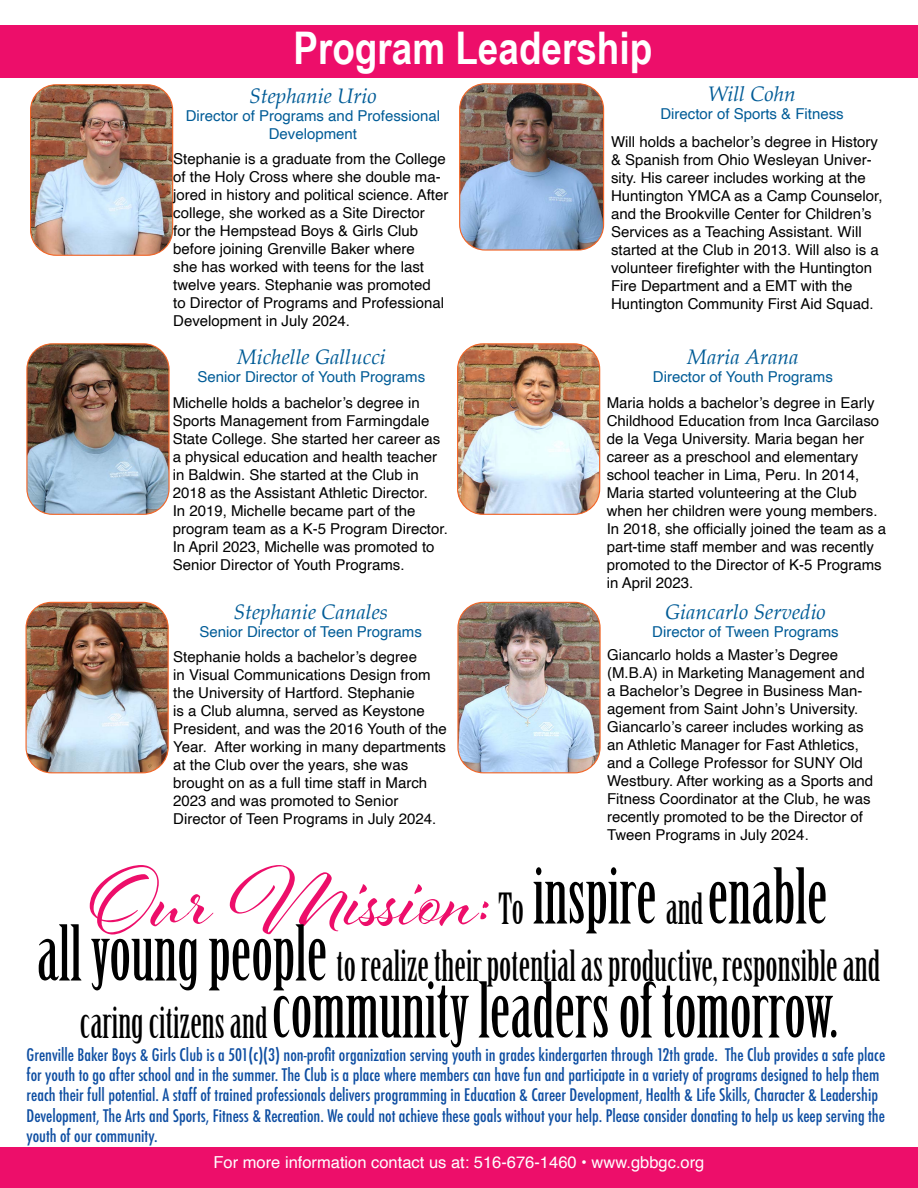
<style>
.page{position:relative;width:918px;height:1188px;background:#fff}
.page>*{position:absolute;margin:0;border:0;box-sizing:border-box;transform-origin:0 0}
.t1{font:75px "Birch Std";color:#000}
.t2{font:700 45px "Arial Narrow";color:#fff}
.t3{font:42px "Birch Std";color:#000}
.t4{font:italic 21px "Palatino";color:#005c97}
.t5{font:500 condensed 16.8px/20.2px "Futura";color:#0e4ea2}
.t6{font:16.5px "Helvetica";color:#fff}
.t7{font:15px/18px "Helvetica";color:#000}
.t8{font:15px/18px "Helvetica";color:#005c97;text-align:center}
.s1{font-family:"Al Fresco Basic";font-size:90px;color:#ed0e6a}
.s2{font-size:42px}
.s3{font-size:75px}
</style>
<div class="page">
<div style="left:0;top:1148px;width:918px;height:40px;background:#ed0e6a"></div>
<div style="left:0;top:25px;width:918px;height:52px;background:#ed0e6a"></div>
<img style="left:458px;top:345px;width:142px;height:169px">
<div style="left:457px;top:343px;width:143px;height:172px;border:1px solid #f26425;border-radius:25px"></div>
<img style="left:31px;top:86px;width:142px;height:169px">
<div style="left:30px;top:84px;width:143px;height:172px;border:1px solid #f26425;border-radius:25px"></div>
<img style="left:26px;top:602px;width:141px;height:171px">
<div style="left:26px;top:602px;width:143px;height:171px;border:1px solid #f26425;border-radius:25px"></div>
<img style="left:461px;top:85px;width:143px;height:164px">
<div style="left:459px;top:83px;width:145px;height:168px;border:1px solid #f26425;border-radius:25px"></div>
<img style="left:28px;top:345px;width:140px;height:168px">
<div style="left:26px;top:343px;width:144px;height:172px;border:1px solid #f26425;border-radius:25px"></div>
<img style="left:459px;top:602px;width:140px;height:171px">
<div style="left:457px;top:602px;width:144px;height:171px;border:1px solid #f26425;border-radius:25px"></div>
<h2 class="t2" style="left:293px;top:14px;width:360px">Program Leadership</h2>
<h3 class="t4" style="left:249px;top:78px;width:129px">Stephanie Urio</h3>
<p class="t8" style="left:186px;top:107px;width:256px">Director of Programs and Professional<br>Development</p>
<h3 class="t4" style="left:708px;top:76px;width:89px">Will Cohn</h3>
<p class="t8" style="left:660px;top:105px;width:185px">Director of Sports &amp; Fitness</p>
<p class="t7" style="left:611px;top:133px;width:273px">Will holds a bachelor’s degree in History &amp; Spanish from Ohio Wesleyan Univer&shy;sity. His career includes working at the Huntington YMCA as a Camp Counselor, and the Brookville Center for Children’s Services as a Teaching Assistant. Will started at the Club in 2013. Will also is a volunteer firefighter with the Huntington Fire Department and a EMT with the Huntington Community First Aid Squad.</p>
<p class="t7" style="left:173px;top:150px;width:277px">Stephanie is a graduate from the College of the Holy Cross where she double ma&shy;jored in history and political science. After college, she worked as a Site Director<br>for the Hempstead Boys &amp; Girls Club before joining Grenville Baker where<br>she has worked with teens for the last twelve years. Stephanie was promoted<br>to Director of Programs and Professional Development in July 2024.</p>
<h3 class="t4" style="left:237px;top:339px;width:150px">Michelle Gallucci</h3>
<p class="t8" style="left:198px;top:368px;width:229px">Senior Director of Youth Programs</p>
<p class="t7" style="left:173px;top:394px;width:277px">Michelle holds a bachelor’s degree in Sports Management from Farmingdale State College. She started her career as a physical education and health teacher in Baldwin. She started at the Club in 2018 as the Assistant Athletic Director.<br>In 2019, Michelle became part of the program team as a K-5 Program Director.<br>In April 2023, Michelle was promoted to Senior Director of Youth Programs.</p>
<h3 class="t4" style="left:233px;top:594px;width:156px">Stephanie Canales</h3>
<p class="t8" style="left:200px;top:624px;width:224px">Senior Director of Teen Programs</p>
<p class="t7" style="left:173px;top:648px;width:275px">Stephanie holds a bachelor’s degree<br>in Visual Communications Design from the University of Hartford. Stephanie<br>is a Club alumna, served as Keystone President, and was the 2016 Youth of the Year. After working in many departments at the Club over the years, she was brought on as a full time staff in March 2023 and was promoted to Senior Director of Teen Programs in July 2024.</p>
<h3 class="t4" style="left:687px;top:339px;width:113px">Maria Arana</h3>
<p class="t8" style="left:653px;top:368px;width:182px">Director of Youth Programs</p>
<p class="t7" style="left:607px;top:394px;width:281px">Maria holds a bachelor’s degree in Early Childhood Education from Inca Garcilaso de la Vega University. Maria began her career as a preschool and elementary school teacher in Lima, Peru. In 2014, Maria started volunteering at the Club when her children were young members.<br>In 2018, she officially joined the team as a part-time staff member and was recently promoted to the Director of K-5 Programs in April 2023.</p>
<h3 class="t4" style="left:665px;top:594px;width:162px">Giancarlo Servedio</h3>
<p class="t8" style="left:652px;top:623px;width:188px">Director of Tween Programs</p>
<p class="t7" style="left:607px;top:646px;width:268px">Giancarlo holds a Master’s Degree (M.B.A) in Marketing Management and a Bachelor’s Degree in Business Man&shy;agement from Saint John’s University.<br>Giancarlo’s career includes working as an Athletic Manager for Fast Athletics, and a College Professor for SUNY Old Westbury. After working as a Sports and Fitness Coordinator at the Club, he was recently promoted to be the Director of Tween Programs in July 2024.</p>
<h1 class="t1" style="left:90px;top:854px;width:739px"><span class="s1">Our Mission:</span> <span class="s2">To</span> inspire <span class="s2">and</span>enable</h1>
<h3 class="t3" style="left:37px;top:942px;width:845px"><span class="s3">all young people</span> to realize their potential as productive, responsible and</h3>
<h1 class="t1" style="left:80px;top:968px;width:759px"><span class="s2">caring citizens and</span>community leaders of tomorrow.</h1>
<p class="t5" style="left:27px;top:1045px;width:860px">Grenville Baker Boys &amp; Girls Club is a 501(c)(3) non-profit organization serving youth in grades kindergarten through 12th grade. The Club provides a safe place for youth to go after school and in the summer. The Club is a place where members can have fun and participate in a variety of programs designed to help them reach their full potential. A staff of trained professionals delivers programming in Education &amp; Career Development, Health &amp; Life Skills, Character &amp; Leadership Development, The Arts and Sports, Fitness &amp; Recreation. We could not achieve these goals without your help. Please consider donating to help us keep serving the youth of our community.</p>
<p class="t6" style="left:214px;top:1150px;width:492px">For more information contact us at: 516-676-1460 • www.gbbgc.org</p>
</div>
